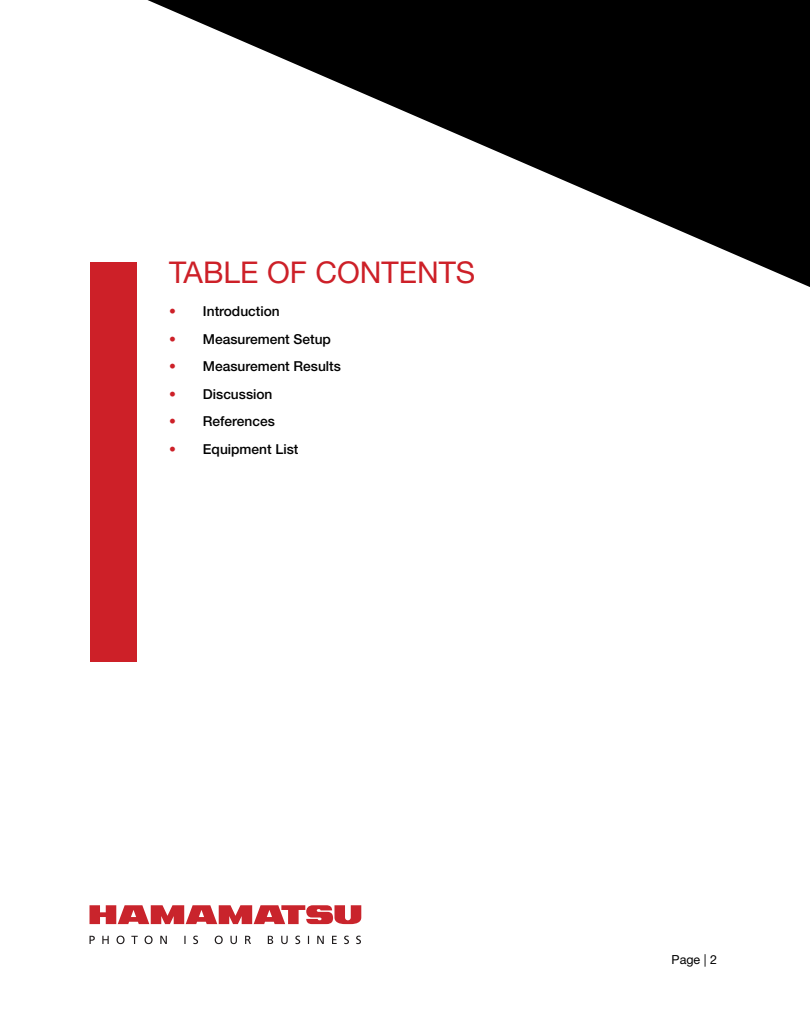
<style>
.page{position:relative;width:810px;height:1035px;background:#fff}
.page>*{position:absolute;margin:0;border:0;box-sizing:border-box;transform-origin:0 0}
.t1{font:30px "Helvetica Neue LT Std";color:#cd2028}
.t2{font:500 13.75px "Helvetica Neue LT Std";color:#000}
.t3{font:12.5px "Helvetica Neue LT Std";color:#000}
.s1{color:#cd2028}
</style>
<div class="page">
<svg style="left:90px;top:905px;width:271px;height:19px"></svg>
<svg style="left:90px;top:936px;width:271px;height:8px"></svg>
<div style="left:90px;top:262px;width:47px;height:400px;background:#cd2028"></div>
<svg style="left:147px;top:0;width:663px;height:287px"></svg>
<h1 class="t1" style="left:169px;top:255px;width:308px">TABLE OF CONTENTS</h1>
<p class="t2" style="left:169px;top:303px;width:112px"><span class="s1">•</span> Introduction</p>
<p class="t2" style="left:169px;top:331px;width:163px"><span class="s1">•</span> Measurement Setup</p>
<p class="t2" style="left:169px;top:358px;width:173px"><span class="s1">•</span> Measurement Results</p>
<p class="t2" style="left:169px;top:386px;width:105px"><span class="s1">•</span> Discussion</p>
<p class="t2" style="left:169px;top:413px;width:107px"><span class="s1">•</span> References</p>
<p class="t2" style="left:169px;top:441px;width:131px"><span class="s1">•</span> Equipment List</p>
<p class="t3" style="left:672px;top:952px;width:47px">Page | 2</p>
</div>
